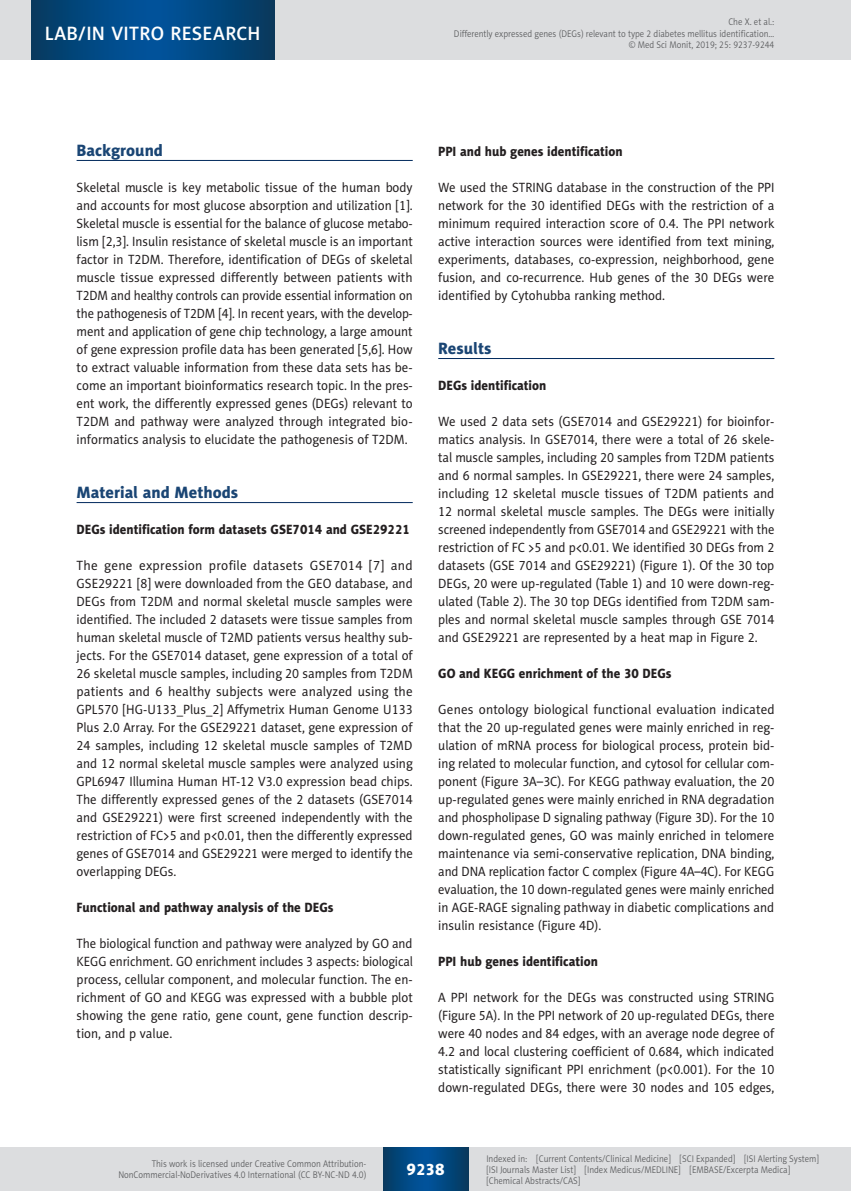
<style>
.page{position:relative;width:851px;height:1191px;background:#fff}
.page>*{position:absolute;margin:0;border:0;box-sizing:border-box;transform-origin:0 0}
.t1{font:19.5px "Naomi Sans EFN Medium";letter-spacing:.015em;color:#fff}
.MSM_Headline_1{font:16.5px "Naomi Sans EFN Heavy";color:#1a4574}
.t2{font:16.5px "Naomi Sans EFN Heavy";color:#fff}
.MSM_Body{font:13.5px/18px "Naomi Sans EFN";color:#231f20;text-align:justify;scale:.95 1}
.MSM_Body-2{font:13.5px/18px "Naomi Sans EFN";color:#231f20;text-align:justify}
.MSM_Body-3{font:13.5px/18px "Naomi Sans EFN";color:#231f20;text-align:justify;scale:.94 1}
.MSM_Headline_2{font:13.5px "Naomi Sans EFN Heavy";color:#231f20;scale:.95 1}
.MSM_pagina_sygnatura{font:9.75px/11.2px "Naomi Sans EFN Light";color:#57585a;scale:.9 1}
.MSM_pagina_zywa{font:9.75px/11.2px "Naomi Sans EFN Light";color:#57585a;text-align:right;scale:.9 1}
</style>
<div class="page">
<hr style="left:77px;top:160px;width:335px;height:1px;background:#00295c">
<hr style="left:77px;top:502px;width:335px;height:1px;background:#00295c">
<hr style="left:438px;top:358px;width:336px;height:1px;background:#00295c">
<div style="left:0;top:1148px;width:850px;height:43px;background:#dcdddf"></div>
<svg style="left:383px;top:1147px;width:85px;height:43px"></svg>
<div style="left:0;top:0;width:850px;height:60px;background:#dcdddf"></div>
<hr style="left:850px;top:0;width:1px;height:60px;background:#dcdddf">
<svg style="left:32px;top:0;width:242px;height:60px"></svg>
<h1 class="t1" style="left:45px;top:22px;width:217px">LAB/IN VITRO RESEARCH</h1>
<p class="MSM_pagina_zywa" style="left:454px;top:16px;width:357px">Che X. et al.:<br>Differently expressed genes (DEGs) relevant to type 2 diabetes mellitus identification…</p>
<p class="MSM_pagina_sygnatura" style="left:628px;top:39px;width:163px">© Med Sci Monit, 2019; 25: 9237-9244</p>
<p class="MSM_Headline_1" style="left:77px;top:140px;width:88px">Background</p>
<p class="MSM_Body" style="left:77px;top:178px;width:355px">Skeletal muscle is key metabolic tissue of the human body and accounts for most glucose absorption and utilization [1].<br>Skeletal muscle is essential for the balance of glucose metabo&shy;lism [2,3]. Insulin resistance of skeletal muscle is an important factor in T2DM. Therefore, identification of DEGs of skeletal muscle tissue expressed differently between patients with T2DM and healthy controls can provide essential information on the pathogenesis of T2DM [4]. In recent years, with the develop&shy;ment and application of gene chip technology, a large amount of gene expression profile data has been generated [5,6]. How to extract valuable information from these data sets has be&shy;come an important bioinformatics research topic. In the pres&shy;ent work, the differently expressed genes (DEGs) relevant to T2DM and pathway were analyzed through integrated bio&shy;informatics analysis to elucidate the pathogenesis of T2DM.</p>
<p class="MSM_Headline_1" style="left:77px;top:482px;width:163px">Material and Methods</p>
<p class="MSM_Headline_2" style="left:77px;top:521px;width:352px">DEGs identification form datasets GSE7014 and GSE29221</p>
<p class="MSM_Body-2" style="left:77px;top:556px;width:338px">The gene expression profile datasets GSE7014 [7] and GSE29221 [8] were downloaded from the GEO database, and DEGs from T2DM and normal skeletal muscle samples were identified. The included 2 datasets were tissue samples from human skeletal muscle of T2MD patients versus healthy sub&shy;jects. For the GSE7014 dataset, gene expression of a total of 26 skeletal muscle samples, including 20 samples from T2DM patients and 6 healthy subjects were analyzed using the GPL570 [HG-U133_Plus_2] Affymetrix Human Genome U133<br>Plus 2.0 Array. For the GSE29221 dataset, gene expression of 24 samples, including 12 skeletal muscle samples of T2MD and 12 normal skeletal muscle samples were analyzed using GPL6947 Illumina Human HT-12 V3.0 expression bead chips.<br>The differently expressed genes of the 2 datasets (GSE7014 and GSE29221) were first screened independently with the restriction of FC&gt;5 and p&lt;0.01, then the differently expressed genes of GSE7014 and GSE29221 were merged to identify the overlapping DEGs.</p>
<p class="MSM_Headline_2" style="left:77px;top:899px;width:272px">Functional and pathway analysis of the DEGs</p>
<p class="MSM_Body-3" style="left:77px;top:934px;width:359px">The biological function and pathway were analyzed by GO and KEGG enrichment. GO enrichment includes 3 aspects: biological process, cellular component, and molecular function. The en&shy;richment of GO and KEGG was expressed with a bubble plot showing the gene ratio, gene count, gene function descrip&shy;tion, and p value.</p>
<p class="MSM_Headline_2" style="left:438px;top:143px;width:196px">PPI and hub genes identification</p>
<p class="MSM_Body" style="left:438px;top:178px;width:355px">We used the STRING database in the construction of the PPI network for the 30 identified DEGs with the restriction of a minimum required interaction score of 0.4. The PPI network active interaction sources were identified from text mining, experiments, databases, co-expression, neighborhood, gene fusion, and co-recurrence. Hub genes of the 30 DEGs were identified by Cytohubba ranking method.</p>
<p class="MSM_Headline_1" style="left:438px;top:338px;width:55px">Results</p>
<p class="MSM_Headline_2" style="left:438px;top:377px;width:115px">DEGs identification</p>
<p class="MSM_Body" style="left:438px;top:412px;width:355px">We used 2 data sets (GSE7014 and GSE29221) for bioinfor&shy;matics analysis. In GSE7014, there were a total of 26 skele&shy;tal muscle samples, including 20 samples from T2DM patients and 6 normal samples. In GSE29221, there were 24 samples, including 12 skeletal muscle tissues of T2DM patients and 12 normal skeletal muscle samples. The DEGs were initially screened independently from GSE7014 and GSE29221 with the restriction of FC &gt;5 and p&lt;0.01. We identified 30 DEGs from 2 datasets (GSE 7014 and GSE29221) (Figure 1). Of the 30 top DEGs, 20 were up-regulated (Table 1) and 10 were down-reg&shy;ulated (Table 2). The 30 top DEGs identified from T2DM sam&shy;ples and normal skeletal muscle samples through GSE 7014 and GSE29221 are represented by a heat map in Figure 2.</p>
<p class="MSM_Headline_2" style="left:438px;top:665px;width:247px">GO and KEGG enrichment of the 30 DEGs</p>
<p class="MSM_Body-2" style="left:438px;top:700px;width:338px">Genes ontology biological functional evaluation indicated that the 20 up-regulated genes were mainly enriched in reg&shy;ulation of mRNA process for biological process, protein bid&shy;ing related to molecular function, and cytosol for cellular com&shy;ponent (Figure 3A–3C). For KEGG pathway evaluation, the 20 up-regulated genes were mainly enriched in RNA degradation and phospholipase D signaling pathway (Figure 3D). For the 10 down-regulated genes, GO was mainly enriched in telomere maintenance via semi-conservative replication, DNA binding, and DNA replication factor C complex (Figure 4A–4C). For KEGG evaluation, the 10 down-regulated genes were mainly enriched in AGE-RAGE signaling pathway in diabetic complications and insulin resistance (Figure 4D).</p>
<p class="MSM_Headline_2" style="left:438px;top:953px;width:170px">PPI hub genes identification</p>
<p class="MSM_Body" style="left:438px;top:988px;width:355px">A PPI network for the DEGs was constructed using STRING (Figure 5A). In the PPI network of 20 up-regulated DEGs, there were 40 nodes and 84 edges, with an average node degree of 4.2 and local clustering coefficient of 0.684, which indicated statistically significant PPI enrichment (p&lt;0.001). For the 10 down-regulated DEGs, there were 30 nodes and 105 edges,</p>
<p class="MSM_pagina_sygnatura" style="left:118px;top:1158px;width:277px;text-align:right">This work is licensed under Creative Common Attribution-<br>NonCommercial-NoDerivatives 4.0 International (CC BY-NC-ND 4.0)</p>
<p class="t2" style="left:406px;top:1159px;width:40px">9238</p>
<p class="MSM_pagina_sygnatura" style="left:486px;top:1152px;width:371px">Indexed in: [Current Contents/Clinical Medicine] [SCI Expanded] [ISI Alerting System] [ISI Journals Master List] [Index Medicus/MEDLINE] [EMBASE/Excerpta Medica] [Chemical Abstracts/CAS]</p>
</div>
